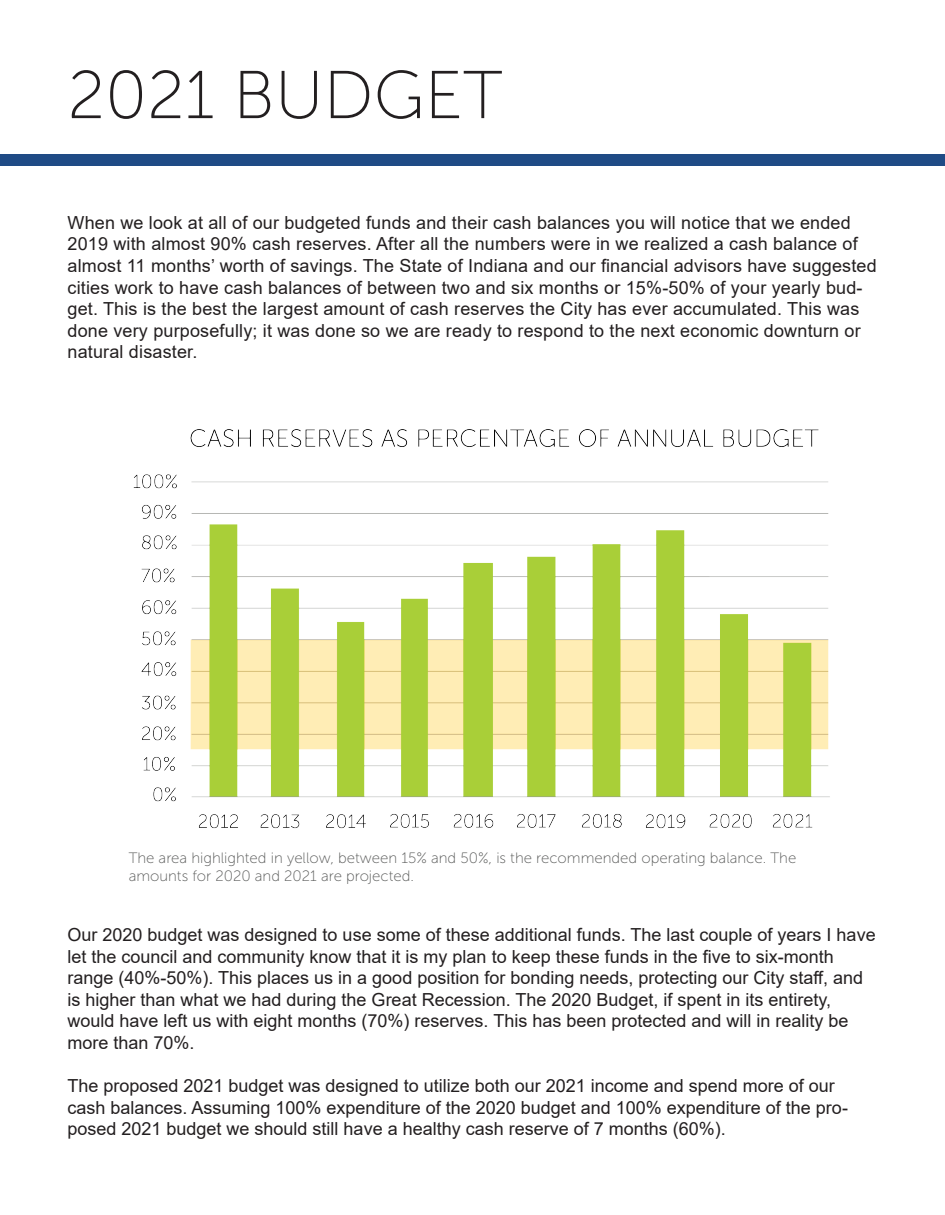
<style>
.page{position:relative;width:945px;height:1215px;background:#fff}
.page>*{position:absolute;margin:0;border:0;box-sizing:border-box;transform-origin:0 0}
.t1{font:67.5px "Museo Sans 100";color:#231f20}
.t2{font:18px/21.6px "Arial";color:#231f20}
.t3{font:15px/18px "Museo Sans 100";color:#595a59}
</style>
<div class="page">
<div style="left:0;top:154px;width:945px;height:12px;background:#1f4b85"></div>
<img style="left:133px;top:429px;width:697px;height:400px">
<p class="t1" style="left:68px;top:59px;width:436px">2021 BUDGET</p>
<p class="t2" style="left:68px;top:212px;width:811px">When we look at all of our budgeted funds and their cash balances you will notice that we ended 2019 with almost 90% cash reserves. After all the numbers were in we realized a cash balance of almost 11 months’ worth of savings. The State of Indiana and our financial advisors have suggested cities work to have cash balances of between two and six months or 15%-50% of your yearly bud&shy;get. This is the best the largest amount of cash reserves the City has ever accumulated. This was done very purposefully; it was done so we are ready to respond to the next economic downturn or natural disaster.</p>
<p class="t3" style="left:129px;top:849px;width:669px">The area highlighted in yellow, between 15% and 50%, is the recommended operating balance. The amounts for 2020 and 2021 are projected.</p>
<p class="t2" style="left:68px;top:924px;width:810px">Our 2020 budget was designed to use some of these additional funds. The last couple of years I have let the council and community know that it is my plan to keep these funds in the five to six-month range (40%-50%). This places us in a good position for bonding needs, protecting our City staff, and is higher than what we had during the Great Recession. The 2020 Budget, if spent in its entirety, would have left us with eight months (70%) reserves. This has been protected and will in reality be more than 70%.</p>
<p class="t2" style="left:68px;top:1075px;width:782px">The proposed 2021 budget was designed to utilize both our 2021 income and spend more of our cash balances. Assuming 100% expenditure of the 2020 budget and 100% expenditure of the pro&shy;posed 2021 budget we should still have a healthy cash reserve of 7 months (60%).</p>
</div>
